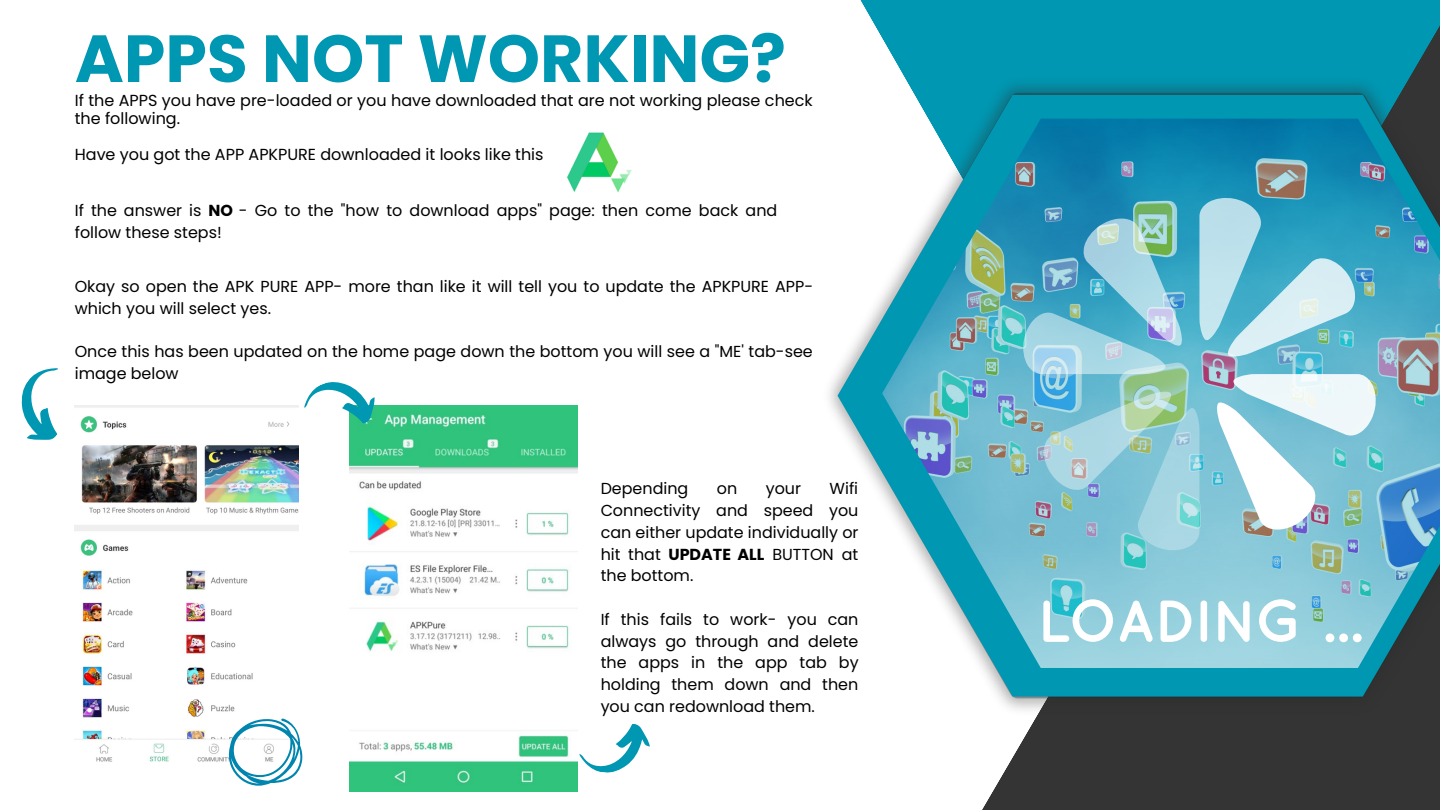
<style>
.page{position:relative;width:1440px;height:810px;background:#fff}
.page>*{position:absolute;margin:0;border:0;box-sizing:border-box;transform-origin:0 0}
.t1{font:700 66.6px "Poppins";color:#0097b2}
.t2{font:16px/18px "Poppins";color:#000}
.t3{font:15.9px/21.8px "Poppins";color:#000}
.s1{font-weight:700}
</style>
<div class="page">
<svg style="left:860px;top:0;width:580px;height:810px"></svg>
<img style="left:829px;top:73px;width:611px;height:645px">
<svg style="left:838px;top:95px;width:602px;height:602px"></svg>
<img style="left:882px;top:119px;width:558px;height:549px">
<svg style="left:21px;top:368px;width:54px;height:72px"></svg>
<img style="left:349px;top:405px;width:228px;height:386px">
<svg style="left:304px;top:382px;width:78px;height:59px"></svg>
<svg style="left:1217px;top:374px;width:159px;height:156px"></svg>
<svg style="left:1044px;top:391px;width:155px;height:160px;background:#91c9d3"></svg>
<svg style="left:1022px;top:218px;width:160px;height:156px;background:#77bbce"></svg>
<svg style="left:1199px;top:197px;width:156px;height:160px;background:#7cc4d7"></svg>
<svg style="left:1043px;top:599px;width:70px;height:43px"></svg>
<svg style="left:1119px;top:601px;width:34px;height:41px"></svg>
<svg style="left:1161px;top:601px;width:30px;height:41px"></svg>
<div style="left:1201px;top:601px;width:6px;height:41px;background:#fff;border-radius:3px"></div>
<svg style="left:1218px;top:601px;width:32px;height:41px"></svg>
<svg style="left:1259px;top:599px;width:37px;height:43px"></svg>
<div style="left:1326px;top:633px;width:8px;height:9px;background:#fff;border-radius:50%"></div>
<div style="left:1339px;top:633px;width:9px;height:9px;background:#fff;border-radius:50%"></div>
<div style="left:1353px;top:633px;width:9px;height:9px;background:#fff;border-radius:50%"></div>
<img style="left:567px;top:132px;width:65px;height:61px">
<img style="left:75px;top:405px;width:223px;height:357px">
<svg style="left:228px;top:718px;width:75px;height:68px"></svg>
<svg style="left:579px;top:724px;width:71px;height:49px"></svg>
<p class="t1" style="left:75px;top:12px;width:713px">APPS NOT WORKING?</p>
<p class="t2" style="left:75px;top:91px;width:740px">If the APPS you have pre-loaded or you have downloaded that are not working please check the following.</p>
<p class="t2" style="left:75px;top:145px;width:470px">Have you got the APP APKPURE downloaded it looks like this</p>
<p class="t3" style="left:75px;top:199px;width:704px">If the answer is <span class="s1">NO</span> - Go to the "how to download apps" page: then come back and follow these steps!</p>
<p class="t3" style="left:75px;top:275px;width:740px">Okay so open the APK PURE APP- more than like it will tell you to update the APKPURE APP&shy;which you will select yes.</p>
<p class="t3" style="left:75px;top:341px;width:739px">Once this has been updated on the home page down the bottom you will see a "ME' tab-see image below</p>
<p class="t3" style="left:601px;top:478px;width:259px;text-align:justify;text-indent:229px">Wifi Connectivity and speed you can either update individually or hit that <span class="s1">UPDATE ALL</span> BUTTON at the bottom.</p>
<p class="t3" style="left:601px;top:608px;width:259px;text-align:justify">If this fails to work- you can always go through and delete the apps in the app tab by holding them down and then you can redownload them.</p>
<p class="t3" style="left:601px;top:478px;width:89px">Depending</p>
<p class="t3" style="left:717px;top:478px;width:22px">on</p>
<p class="t3" style="left:766px;top:478px;width:37px">your</p>
</div>
